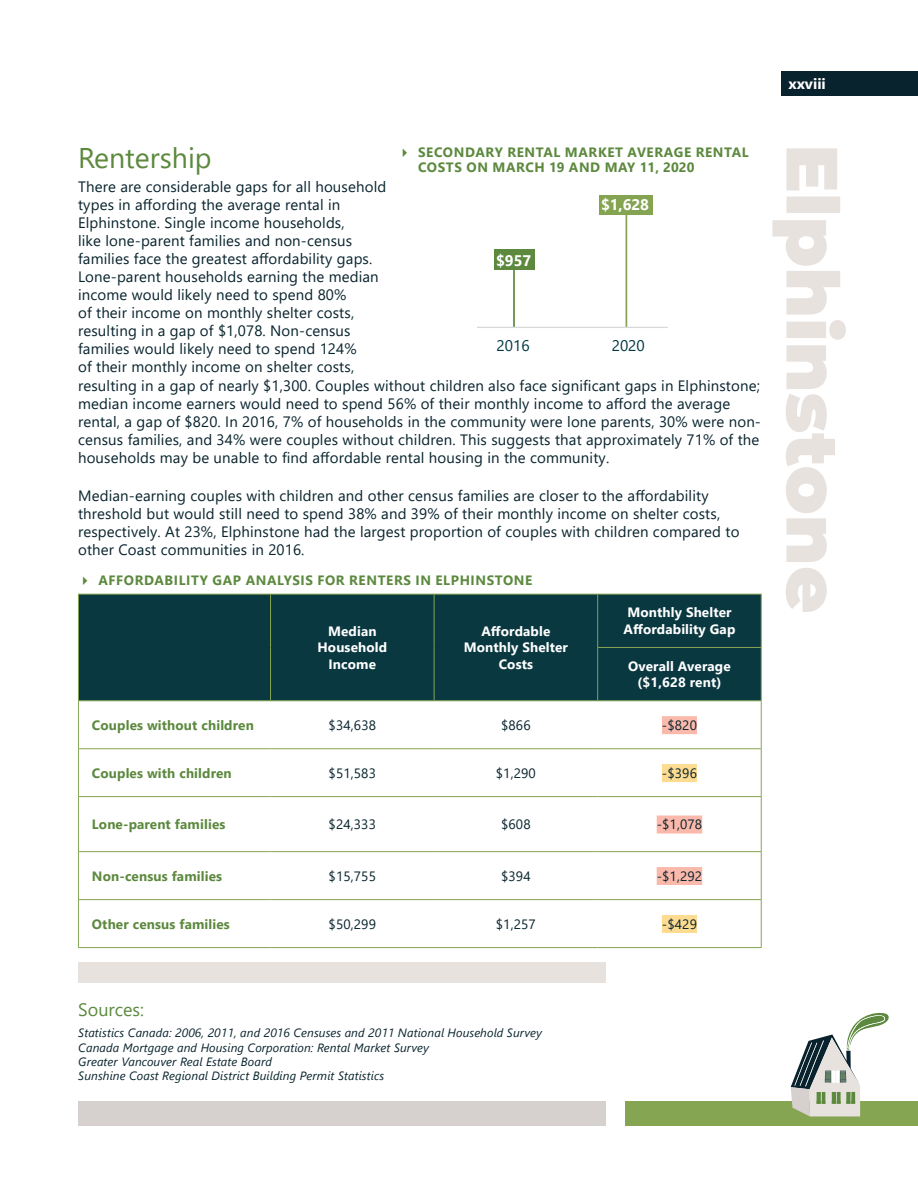
<style>
.page{position:relative;width:918px;height:1188px;background:#fff}
.page>*{position:absolute;margin:0;border:0;box-sizing:border-box;transform-origin:0 0}
.t1{font:28.5px "Segoe UI";color:#5c893e}
.t2{font:18px "Segoe UI";color:#5c893e}
.t3{font:700 15.3px "Segoe UI";letter-spacing:-.005em;color:#fff}
.t4{font:15.3px "Segoe UI";color:#003842}
.body{font:15px/18px "Segoe UI";letter-spacing:.01em;color:#08232d}
.t5{font:700 15px "Segoe UI";color:#fff}
.Left_green_bold_tabl{font:700 13.5px/15px "Segoe UI";letter-spacing:.045em;color:#5c893e}
.White_Header_Bold_Ta{font:700 13.5px/16.5px "Segoe UI";letter-spacing:.01em;color:#fff;text-align:center}
.Left_green_bold_tabl-2{font:700 13.5px "Segoe UI";letter-spacing:.01em;color:#5c893e}
.table_text{font:13.5px "Segoe UI";letter-spacing:.01em;color:#08232d}
._8pt{font:italic 12px/14.4px "Segoe UI";letter-spacing:.01em;color:#08232d}
</style>
<div class="page">
<div style="left:782px;top:71px;width:136px;height:25px;background:#08232d"></div>
<div style="left:78px;top:1101px;width:527px;height:25px;background:#d6d1ce"></div>
<div style="left:625px;top:1101px;width:293px;height:25px;background:#85a552"></div>
<svg style="left:791px;top:1013px;width:98px;height:103px"></svg>
<div style="left:79px;top:595px;width:682px;height:105px;background:#0a3841"></div>
<hr style="left:78px;top:594px;width:193px;height:1px;background:#85a552">
<hr style="left:78px;top:595px;width:1px;height:52px;background:#85a552">
<hr style="left:434px;top:595px;width:1px;height:52px;background:#85a552">
<hr style="left:597px;top:595px;width:1px;height:52px;background:#85a552">
<hr style="left:761px;top:595px;width:1px;height:52px;background:#85a552">
<hr style="left:78px;top:647px;width:1px;height:53px;background:#85a552">
<hr style="left:434px;top:647px;width:1px;height:53px;background:#85a552">
<hr style="left:597px;top:647px;width:165px;height:1px;background:#85a552">
<hr style="left:597px;top:648px;width:1px;height:52px;background:#85a552">
<hr style="left:271px;top:700px;width:163px;height:1px;background:#85a552">
<hr style="left:78px;top:748px;width:193px;height:1px;background:#85a552">
<hr style="left:271px;top:748px;width:163px;height:1px;background:#85a552">
<hr style="left:271px;top:796px;width:163px;height:1px;background:#85a552">
<hr style="left:598px;top:796px;width:164px;height:1px;background:#85a552">
<hr style="left:271px;top:851px;width:163px;height:1px;background:#85a552">
<hr style="left:434px;top:851px;width:164px;height:1px;background:#85a552">
<hr style="left:598px;top:851px;width:164px;height:1px;background:#85a552">
<hr style="left:78px;top:899px;width:193px;height:1px;background:#85a552">
<hr style="left:434px;top:899px;width:164px;height:1px;background:#85a552">
<hr style="left:761px;top:648px;width:1px;height:52px;background:#85a552">
<hr style="left:598px;top:700px;width:164px;height:1px;background:#85a552">
<hr style="left:598px;top:748px;width:164px;height:1px;background:#85a552">
<hr style="left:78px;top:796px;width:193px;height:1px;background:#85a552">
<hr style="left:78px;top:851px;width:193px;height:1px;background:#85a552">
<hr style="left:78px;top:700px;width:193px;height:1px;background:#85a552">
<hr style="left:78px;top:701px;width:1px;height:47px;background:#85a552">
<hr style="left:78px;top:749px;width:1px;height:47px;background:#85a552">
<hr style="left:78px;top:797px;width:1px;height:54px;background:#85a552">
<hr style="left:78px;top:852px;width:1px;height:47px;background:#85a552">
<hr style="left:78px;top:900px;width:1px;height:47px;background:#85a552">
<hr style="left:78px;top:947px;width:193px;height:1px;background:#85a552">
<hr style="left:434px;top:700px;width:164px;height:1px;background:#85a552">
<hr style="left:434px;top:748px;width:164px;height:1px;background:#85a552">
<hr style="left:434px;top:796px;width:164px;height:1px;background:#85a552">
<hr style="left:271px;top:899px;width:163px;height:1px;background:#85a552">
<hr style="left:598px;top:899px;width:164px;height:1px;background:#85a552">
<hr style="left:271px;top:947px;width:163px;height:1px;background:#85a552">
<hr style="left:434px;top:947px;width:164px;height:1px;background:#85a552">
<hr style="left:598px;top:947px;width:164px;height:1px;background:#85a552">
<hr style="left:271px;top:594px;width:163px;height:1px;background:#85a552">
<hr style="left:270px;top:595px;width:1px;height:52px;background:#85a552">
<hr style="left:434px;top:594px;width:164px;height:1px;background:#85a552">
<hr style="left:598px;top:594px;width:164px;height:1px;background:#85a552">
<hr style="left:270px;top:647px;width:1px;height:53px;background:#85a552">
<hr style="left:761px;top:701px;width:1px;height:47px;background:#85a552">
<hr style="left:761px;top:749px;width:1px;height:47px;background:#85a552">
<hr style="left:761px;top:797px;width:1px;height:54px;background:#85a552">
<hr style="left:761px;top:852px;width:1px;height:47px;background:#85a552">
<hr style="left:761px;top:900px;width:1px;height:47px;background:#85a552">
<div style="left:662px;top:716px;width:35px;height:18px;background:#fab9ab"></div>
<div style="left:662px;top:764px;width:35px;height:18px;background:#fddc92"></div>
<div style="left:657px;top:816px;width:45px;height:18px;background:#fab9ab"></div>
<div style="left:657px;top:867px;width:45px;height:18px;background:#fab9ab"></div>
<div style="left:662px;top:915px;width:35px;height:18px;background:#fddc92"></div>
<div style="left:599px;top:195px;width:54px;height:19px;background:#85a452"></div>
<div style="left:494px;top:250px;width:40px;height:20px;background:#5d893e"></div>
<hr style="left:513px;top:268px;width:2px;height:60px;background:#5d893e">
<hr style="left:626px;top:212px;width:1px;height:116px;background:#85a452">
<hr style="left:477px;top:327px;width:191px;height:1px;background:#d9d9d9">
<svg style="left:772px;top:148px;width:74px;height:464px"></svg>
<div style="left:78px;top:962px;width:527px;height:20px;background:#e8e2df"></div>
<h2 class="t1" style="left:78px;top:131px;width:135px">Rentership</h2>
<p class="body" style="left:78px;top:177px;width:684px">There are considerable gaps for all household<br>types in affording the average rental in<br>Elphinstone. Single income households,<br>like lone-parent families and non-census<br>families face the greatest affordability gaps.<br>Lone-parent households earning the median<br>income would likely need to spend 80%<br>of their income on monthly shelter costs,<br>resulting in a gap of $1,078. Non-census<br>families would likely need to spend 124%<br>of their monthly income on shelter costs,<br>resulting in a gap of nearly $1,300. Couples without children also face significant gaps in Elphinstone; median income earners would need to spend 56% of their monthly income to afford the average rental, a gap of $820. In 2016, 7% of households in the community were lone parents, 30% were non&shy;census families, and 34% were couples without children. This suggests that approximately 71% of the households may be unable to find affordable rental housing in the community.</p>
<p class="body" style="left:78px;top:486px;width:663px">Median-earning couples with children and other census families are closer to the affordability threshold but would still need to spend 38% and 39% of their monthly income on shelter costs, respectively. At 23%, Elphinstone had the largest proportion of couples with children compared to other Coast communities in 2016.</p>
<p class="Left_green_bold_tabl" style="left:418px;top:143px;width:332px">SECONDARY RENTAL MARKET AVERAGE RENTAL<br>COSTS ON MARCH 19 AND MAY 11, 2020</p>
<p class="t3" style="left:601px;top:190px;width:49px">$1,628</p>
<p class="t3" style="left:496px;top:246px;width:37px">$957</p>
<p class="t4" style="left:497px;top:331px;width:35px">2016</p>
<p class="t4" style="left:612px;top:331px;width:35px">2020</p>
<p class="Left_green_bold_tabl" style="left:99px;top:571px;width:435px">AFFORDABILITY GAP ANALYSIS FOR RENTERS IN ELPHINSTONE</p>
<p class="White_Header_Bold_Ta" style="left:317px;top:622px;width:71px">Median<br>Household<br>Income</p>
<p class="White_Header_Bold_Ta" style="left:464px;top:622px;width:106px">Affordable<br>Monthly Shelter<br>Costs</p>
<p class="White_Header_Bold_Ta" style="left:624px;top:603px;width:113px;text-align:left">Monthly Shelter<br>Affordability Gap</p>
<p class="White_Header_Bold_Ta" style="left:628px;top:657px;width:104px">Overall Average ($1,628 rent)</p>
<p class="Left_green_bold_tabl-2" style="left:92px;top:712px;width:163px">Couples without children</p>
<p class="table_text" style="left:329px;top:712px;width:49px">$34,638</p>
<p class="table_text" style="left:501px;top:712px;width:31px">$866</p>
<p class="table_text" style="left:662px;top:712px;width:37px">-$820</p>
<p class="Left_green_bold_tabl-2" style="left:92px;top:760px;width:141px">Couples with children</p>
<p class="table_text" style="left:329px;top:760px;width:49px">$51,583</p>
<p class="table_text" style="left:496px;top:760px;width:41px">$1,290</p>
<p class="table_text" style="left:662px;top:760px;width:37px">-$396</p>
<p class="Left_green_bold_tabl-2" style="left:92px;top:812px;width:135px">Lone-parent families</p>
<p class="table_text" style="left:329px;top:812px;width:49px">$24,333</p>
<p class="table_text" style="left:501px;top:812px;width:31px">$608</p>
<p class="table_text" style="left:657px;top:812px;width:47px">-$1,078</p>
<p class="Left_green_bold_tabl-2" style="left:92px;top:863px;width:132px">Non-census families</p>
<p class="table_text" style="left:329px;top:863px;width:49px">$15,755</p>
<p class="table_text" style="left:501px;top:863px;width:31px">$394</p>
<p class="table_text" style="left:657px;top:863px;width:47px">-$1,292</p>
<p class="Left_green_bold_tabl-2" style="left:92px;top:911px;width:139px">Other census families</p>
<p class="table_text" style="left:329px;top:911px;width:49px">$50,299</p>
<p class="table_text" style="left:496px;top:911px;width:41px">$1,257</p>
<p class="table_text" style="left:662px;top:911px;width:37px">-$429</p>
<p class="t5" style="left:788px;top:70px;width:39px">xxviii</p>
<h4 class="t2" style="left:78px;top:993px;width:67px">Sources:</h4>
<p class="_8pt" style="left:78px;top:1025px;width:465px">Statistics Canada: 2006, 2011, and 2016 Censuses and 2011 National Household Survey Canada Mortgage and Housing Corporation: Rental Market Survey<br>Greater Vancouver Real Estate Board<br>Sunshine Coast Regional District Building Permit Statistics</p>
</div>
